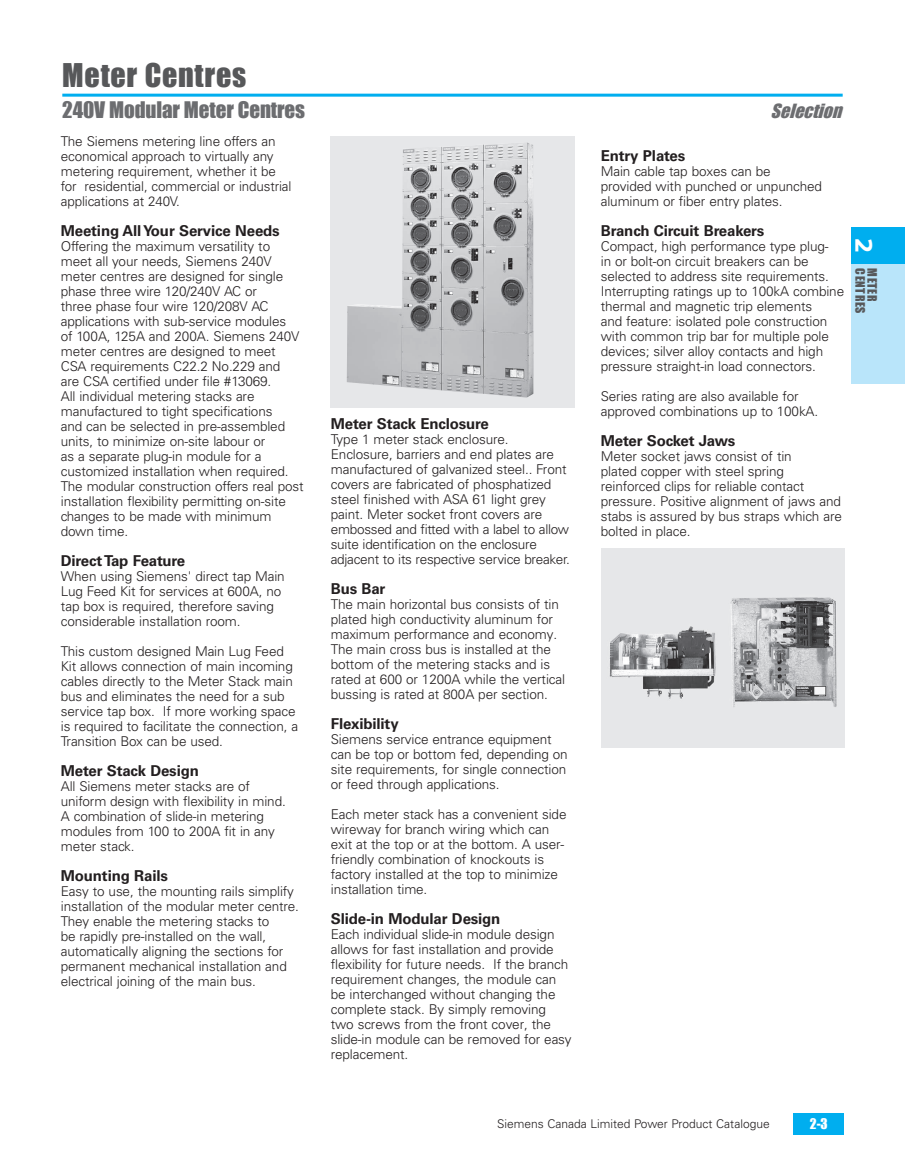
<style>
.page{position:relative;width:905px;height:1175px;background:#fff}
.page>*{position:absolute;margin:0;border:0;box-sizing:border-box;transform-origin:0 0}
.t1{font:30px "Impact";letter-spacing:.025em;color:#57585a}
.t2{font:21px "Impact";letter-spacing:-.005em;color:#6c6d70}
.t3{font:italic 18px "Impact";color:#6c6d70}
.t4{font:700 15px "Univers LT Std";letter-spacing:-.01em;color:#231f20}
.t5{font:300 13.5px/15px "Univers LT Std";letter-spacing:-.01em;color:#231f20}
.t6{font:13.5px "Impact";color:#fff}
.t7{font:300 12px "Univers LT Std";color:#231f20}
.t8{font:12px "Impact";letter-spacing:.05em;color:#57585a}
.s1{font-family:"Siemens Sans";font-weight:900;font-size:24px;color:#fff}
</style>
<div class="page">
<div style="left:793px;top:1113px;width:51px;height:21px;background:#00aeef"></div>
<div style="left:851px;top:263px;width:54px;height:121px;background:#b9e5fa"></div>
<div style="left:851px;top:227px;width:54px;height:36px;background:#00aeef"></div>
<hr style="left:62px;top:94px;width:780px;height:3px;background:#00aeef">
<div style="left:330px;top:136px;width:244px;height:271px;background:#e6e7e9"></div>
<img style="left:347px;top:142px;width:186px;height:255px">
<img style="left:602px;top:549px;width:242px;height:198px">
<h1 class="t1" style="left:62px;top:52px;width:185px">Meter Centres</h1>
<h2 class="t2" style="left:62px;top:93px;width:244px">240V Modular Meter Centres</h2>
<h3 class="t3" style="left:770px;top:97px;width:79px">Selection</h3>
<p class="t5" style="left:61px;top:133px;width:232px">The Siemens metering line offers an economical approach to virtually any metering requirement, whether it be for residential, commercial or industrial applications at 240V.</p>
<p class="t4" style="left:61px;top:221px;width:220px">Meeting All Your Service Needs</p>
<p class="t5" style="left:61px;top:238px;width:244px">Offering the maximum versatility to meet all your needs, Siemens 240V meter centres are designed for single phase three wire 120/240V AC or<br>three phase four wire 120/208V AC applications with sub-service modules<br>of 100A, 125A and 200A. Siemens 240V meter centres are designed to meet CSA requirements C22.2 No.229 and<br>are CSA certified under file #13069.<br>All individual metering stacks are manufactured to tight specifications<br>and can be selected in pre-assembled units, to minimize on-site labour or<br>as a separate plug-in module for a customized installation when required.<br>The modular construction offers real post installation flexibility permitting on-site changes to be made with minimum down time.</p>
<p class="t4" style="left:61px;top:551px;width:126px">Direct Tap Feature</p>
<p class="t5" style="left:61px;top:568px;width:225px">When using Siemens' direct tap Main Lug Feed Kit for services at 600A, no tap box is required, therefore saving considerable installation room.</p>
<p class="t5" style="left:61px;top:643px;width:239px">This custom designed Main Lug Feed Kit allows connection of main incoming cables directly to the Meter Stack main bus and eliminates the need for a sub service tap box. If more working space is required to facilitate the connection, a Transition Box can be used.</p>
<p class="t4" style="left:61px;top:761px;width:140px">Meter Stack Design</p>
<p class="t5" style="left:61px;top:778px;width:226px">All Siemens meter stacks are of uniform design with flexibility in mind.<br>A combination of slide-in metering modules from 100 to 200A fit in any meter stack.</p>
<p class="t4" style="left:61px;top:866px;width:109px">Mounting Rails</p>
<p class="t5" style="left:61px;top:883px;width:240px">Easy to use, the mounting rails simplify installation of the modular meter centre.<br>They enable the metering stacks to<br>be rapidly pre-installed on the wall, automatically aligning the sections for permanent mechanical installation and electrical joining of the main bus.</p>
<p class="t4" style="left:601px;top:146px;width:86px">Entry Plates</p>
<p class="t5" style="left:601px;top:163px;width:223px">Main cable tap boxes can be provided with punched or unpunched aluminum or fiber entry plates.</p>
<p class="t4" style="left:601px;top:221px;width:165px">Branch Circuit Breakers</p>
<p class="t5" style="left:601px;top:238px;width:245px">Compact, high performance type plug-<br>in or bolt-on circuit breakers can be selected to address site requirements.<br>Interrupting ratings up to 100kA combine thermal and magnetic trip elements<br>and feature: isolated pole construction with common trip bar for multiple pole devices; silver alloy contacts and high pressure straight-in load connectors.</p>
<p class="t5" style="left:601px;top:388px;width:219px">Series rating are also available for approved combinations up to 100kA.</p>
<p class="t4" style="left:601px;top:431px;width:136px">Meter Socket Jaws</p>
<p class="t5" style="left:601px;top:448px;width:242px">Meter socket jaws consist of tin<br>plated copper with steel spring reinforced clips for reliable contact pressure. Positive alignment of jaws and stabs is assured by bus straps which are bolted in place.</p>
<p class="t4" style="left:331px;top:415px;width:160px">Meter Stack Enclosure</p>
<p class="t5" style="left:331px;top:432px;width:241px">Type 1 meter stack enclosure.<br>Enclosure, barriers and end plates are manufactured of galvanized steel.. Front covers are fabricated of phosphatized steel finished with ASA 61 light grey paint. Meter socket front covers are embossed and fitted with a label to allow suite identification on the enclosure adjacent to its respective service breaker.</p>
<p class="t4" style="left:331px;top:580px;width:56px">Bus Bar</p>
<p class="t5" style="left:331px;top:597px;width:236px">The main horizontal bus consists of tin plated high conductivity aluminum for maximum performance and economy.<br>The main cross bus is installed at the bottom of the metering stacks and is rated at 600 or 1200A while the vertical bussing is rated at 800A per section.</p>
<p class="t4" style="left:331px;top:715px;width:69px">Flexibility</p>
<p class="t5" style="left:331px;top:732px;width:238px">Siemens service entrance equipment can be top or bottom fed, depending on site requirements, for single connection or feed through applications.</p>
<p class="t5" style="left:331px;top:807px;width:237px">Each meter stack has a convenient side wireway for branch wiring which can exit at the top or at the bottom. A user&shy;friendly combination of knockouts is factory installed at the top to minimize installation time.</p>
<p class="t4" style="left:331px;top:910px;width:171px">Slide-in Modular Design</p>
<p class="t5" style="left:331px;top:927px;width:242px">Each individual slide-in module design allows for fast installation and provide flexibility for future needs. If the branch requirement changes, the module can be interchanged without changing the complete stack. By simply removing two screws from the front cover, the slide-in module can be removed for easy replacement.</p>
<p class="t8" style="left:869px;top:238px;width:77px;rotate:90deg"><span class="s1">2</span> CENTRES</p>
<p class="t8" style="left:881px;top:268px;width:34px;rotate:90deg">METER</p>
<p class="t7" style="left:497px;top:1116px;width:274px">Siemens Canada Limited Power Product Catalogue</p>
<p class="t6" style="left:810px;top:1113px;width:19px">2-3</p>
</div>
